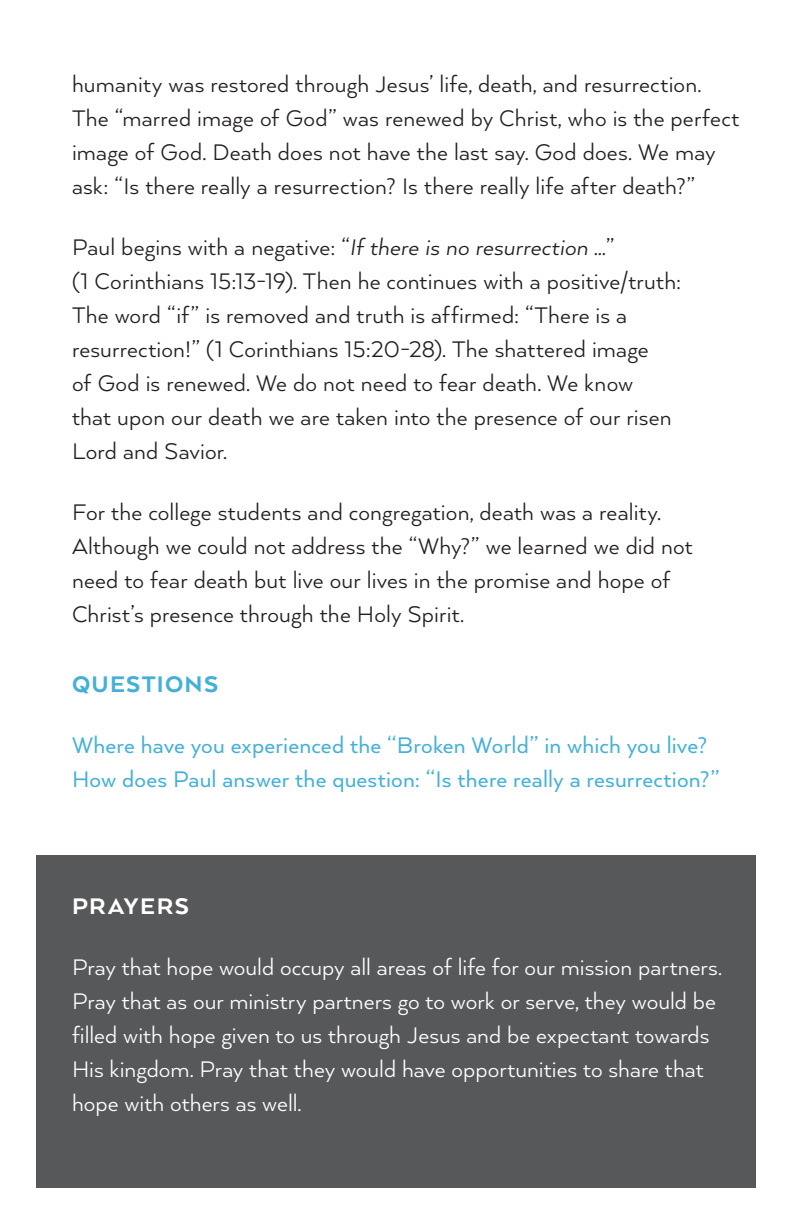
<style>
.page{position:relative;width:792px;height:1224px;background:#fff}
.page>*{position:absolute;margin:0;border:0;box-sizing:border-box;transform-origin:0 0}
.Body{font:26px/34px "Arquitecta";letter-spacing:.005em;color:#231f20}
.Body-2{font:26px/34px "Arquitecta";color:#fff}
.Body-3{font:26px/34px "Arquitecta";letter-spacing:.005em;color:#44b0d7}
.Body-4{font:800 26px "Arquitecta";letter-spacing:.05em;color:#44b0d7}
.Body-5{font:800 26px "Arquitecta";letter-spacing:.06em;color:#fff}
.s1{font-style:italic}
</style>
<div class="page">
<div style="left:36px;top:855px;width:720px;height:333px;background:#57585a"></div>
<p class="Body" style="left:72px;top:66px;width:669px">humanity was restored through Jesus’ life, death, and resurrection.<br>The “marred image of God” was renewed by Christ, who is the perfect image of God. Death does not have the last say. God does. We may ask: “Is there really a resurrection? Is there really life after death?”</p>
<p class="Body" style="left:72px;top:229px;width:611px">Paul begins with a negative: “<span class="s1">If there is no resurrection ...</span>”<br>(1 Corinthians 15:13-19). Then he continues with a positive/truth:<br>The word “if” is removed and truth is affirmed: “There is a resurrection!” (1 Corinthians 15:20-28). The shattered image<br>of God is renewed. We do not need to fear death. We know<br>that upon our death we are taken into the presence of our risen Lord and Savior.</p>
<p class="Body" style="left:72px;top:494px;width:622px">For the college students and congregation, death was a reality.<br>Although we could not address the “Why?” we learned we did not need to fear death but live our lives in the promise and hope of Christ’s presence through the Holy Spirit.</p>
<p class="Body-4" style="left:72px;top:668px;width:148px">QUESTIONS</p>
<p class="Body-3" style="left:72px;top:727px;width:649px">Where have you experienced the “Broken World” in which you live?<br>How does Paul answer the question: “Is there really a resurrection?”</p>
<p class="Body-5" style="left:72px;top:890px;width:118px">PRAYERS</p>
<p class="Body-2" style="left:72px;top:949px;width:652px">Pray that hope would occupy all areas of life for our mission partners.<br>Pray that as our ministry partners go to work or serve, they would be filled with hope given to us through Jesus and be expectant towards His kingdom. Pray that they would have opportunities to share that hope with others as well.</p>
</div>
